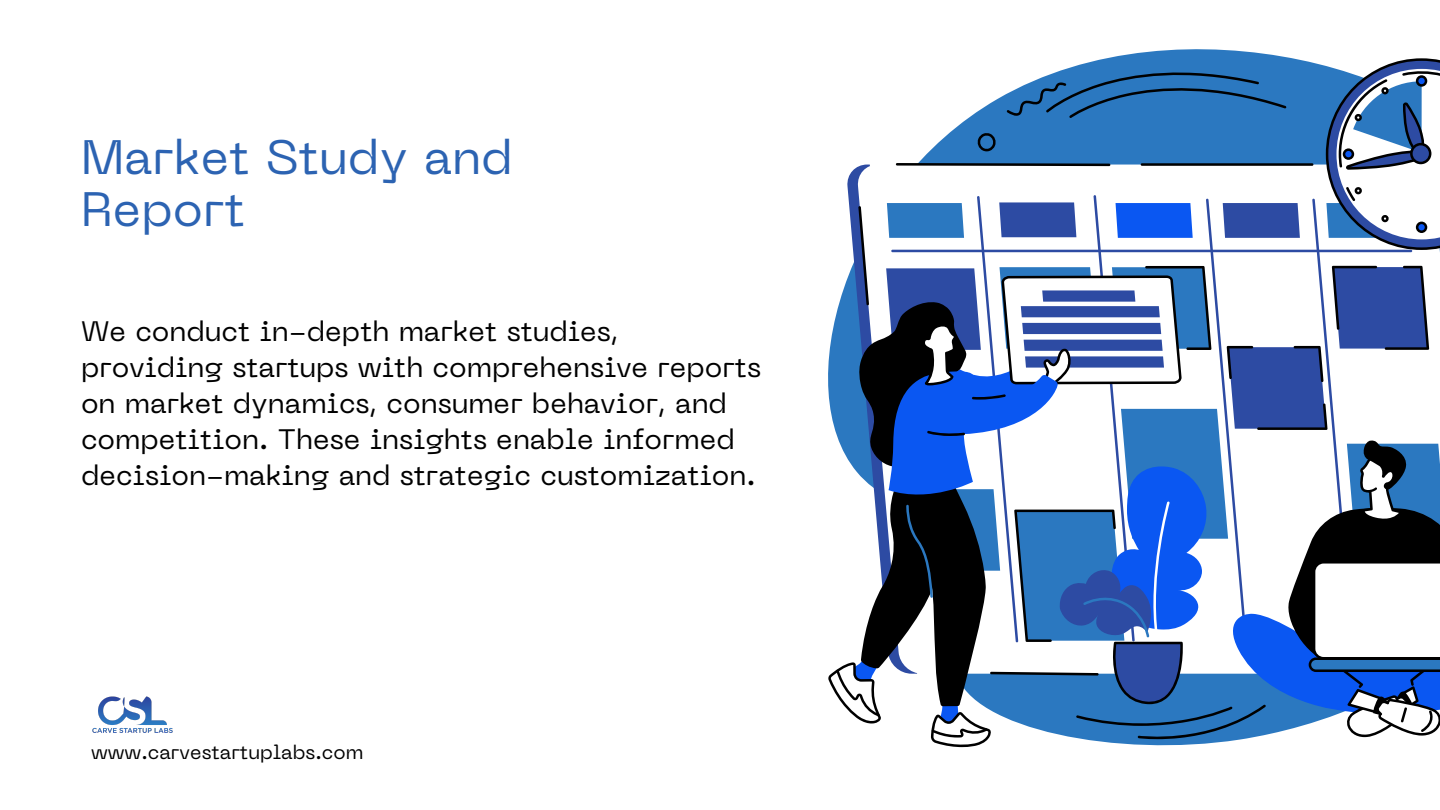
<style>
.page{position:relative;width:1440px;height:810px;background:#fff}
.page>*{position:absolute;margin:0;border:0;box-sizing:border-box;transform-origin:0 0}
.t1{font:48px/52.5px "PP Neue Machina";color:#2c63b2}
.t2{font:28px/36px "PP Neue Machina";color:#000}
.t3{font:19.5px "PP Neue Machina";color:#000}
</style>
<div class="page">
<svg style="left:828px;top:58px;width:612px;height:690px"></svg>
<img style="left:92px;top:696px;width:81px;height:37px">
<p class="t1" style="left:81px;top:135px;width:433px">Market Study and<br>Report</p>
<p class="t2" style="left:81px;top:316px;width:682px">We conduct in-depth market studies, providing startups with comprehensive reports on market dynamics, consumer behavior, and competition. These insights enable informed decision-making and strategic customization.</p>
<p class="t3" style="left:91px;top:745px;width:274px">www.carvestartuplabs.com</p>
</div>
